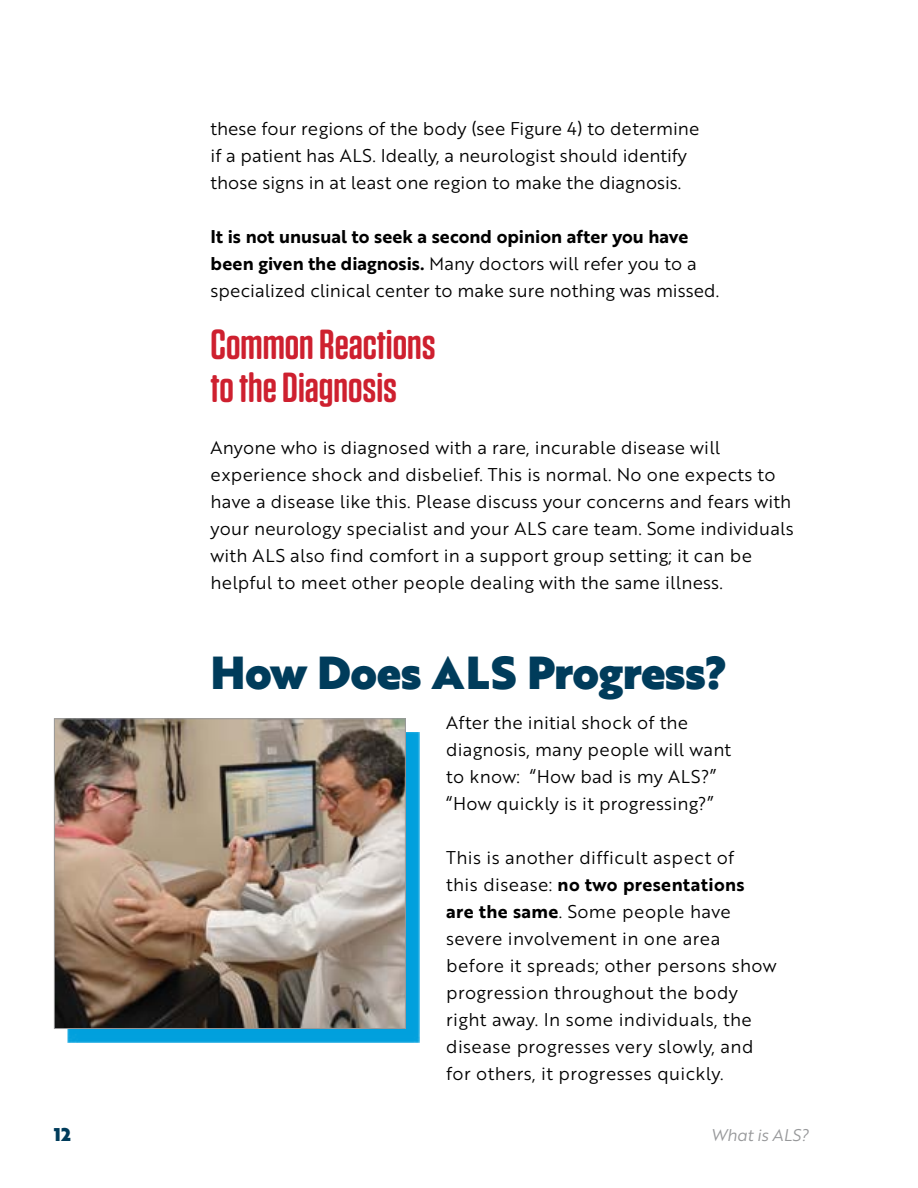
<style>
.page{position:relative;width:918px;height:1188px;background:#fff}
.page>*{position:absolute;margin:0;border:0;box-sizing:border-box;transform-origin:0 0}
.t1{font:45px "Brother 1816 Black";letter-spacing:-.01em;color:#003c5b}
.t2{font:600 42px/43.5px "Tungsten Rounded";color:#ce202f}
.t3{font:18px/27px "Brother 1816 Book";letter-spacing:.01em;color:#000}
.t4{font:18px "Brother 1816 Bold";color:#000}
.t5{font:18px "Brother 1816 Bold";letter-spacing:.02em;color:#000}
.t6{font:18px "Brother 1816 Black";color:#003c5b}
.t7{font:16.5px "Brother 1816 Book Italic";letter-spacing:-.01em;color:#97989a}
.s1{font-family:"Brother 1816 Bold"}
.s2{font-family:"Brother 1816 Book"}
</style>
<div class="page">
<div style="left:68px;top:732px;width:352px;height:310px;background:#00a0dd"></div>
<img style="left:56px;top:720px;width:348px;height:307px">
<div style="left:54px;top:718px;width:352px;height:311px;border:1px solid #989899"></div>
<p class="t3" style="left:211px;top:114px;width:490px">these four regions of the body (see Figure 4) to determine if a patient has ALS. Ideally, a neurologist should identify those signs in at least one region to make the diagnosis.</p>
<p class="t4" style="left:211px;top:223px;width:479px">It is not unusual to seek a second opinion after you have</p>
<p class="t3" style="left:211px;top:249px;width:510px"><span class="s1">been given the diagnosis.</span> Many doctors will refer you to a specialized clinical center to make sure nothing was missed.</p>
<h2 class="t2" style="left:211px;top:323px;width:227px">Common Reactions to the Diagnosis</h2>
<p class="t3" style="left:211px;top:433px;width:585px">Anyone who is diagnosed with a rare, incurable disease will experience shock and disbelief. This is normal. No one expects to have a disease like this. Please discuss your concerns and fears with your neurology specialist and your ALS care team. Some individuals with ALS also find comfort in a support group setting; it can be helpful to meet other people dealing with the same illness.</p>
<h1 class="t1" style="left:211px;top:638px;width:519px">How Does ALS Progress?</h1>
<p class="t3" style="left:446px;top:708px;width:286px">After the initial shock of the diagnosis, many people will want to know: “How bad is my ALS?” “How quickly is it progressing?”</p>
<p class="t3" style="left:446px;top:843px;width:290px">This is another difficult aspect of</p>
<p class="t5" style="left:446px;top:871px;width:300px"><span class="s2">this disease:</span> no two presentations</p>
<p class="t3" style="left:446px;top:897px;width:332px"><span class="s1">are the same</span>. Some people have severe involvement in one area before it spreads; other persons show progression throughout the body right away. In some individuals, the disease progresses very slowly, and for others, it progresses quickly.</p>
<p class="t6" style="left:54px;top:1121px;width:18px">12</p>
<p class="t7" style="left:711px;top:1123px;width:99px">What is ALS?</p>
</div>
